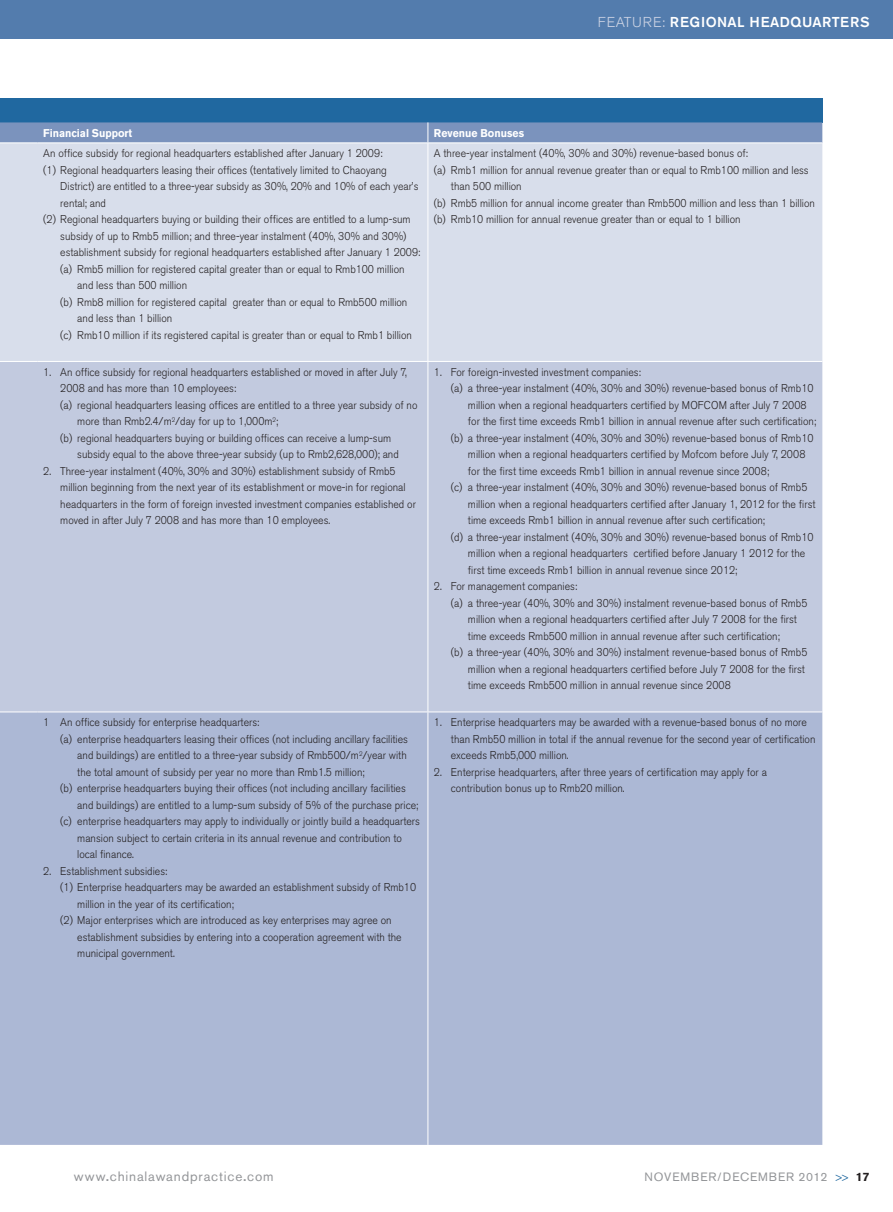
<style>
.page{position:relative;width:893px;height:1212px;background:#fff}
.page>*{position:absolute;margin:0;border:0;box-sizing:border-box;transform-origin:0 0}
.t1{font:500 14.25px "Akzidenz Grotesk BE";letter-spacing:.03em;color:#fff}
.t2{font:13.5px "Akzidenz Grotesk BE";letter-spacing:.06em;color:#939598}
.t3{font:12px "Akzidenz Grotesk BE";letter-spacing:.07em;color:#939598}
.t4{font:300 11.25px/16.5px "Akzidenz Grotesk BE";color:#231f20;scale:.93 1}
.t5{font:700 11.25px "Akzidenz Grotesk BE";color:#fff;scale:.93 1}
.s1{font-weight:300;color:#ccd3e4}
.s2{font-weight:500}
.s3{font-size:9px;color:#2068a0}
.s4{font-weight:700;color:#231f20}
</style>
<div class="page">
<div style="left:0;top:0;width:893px;height:38px;background:#537cad"></div>
<div style="left:0;top:98px;width:822px;height:24px;background:#2068a0"></div>
<div style="left:0;top:143px;width:822px;height:218px;background:#d8deeb"></div>
<div style="left:0;top:362px;width:822px;height:349px;background:#c2cadf"></div>
<div style="left:0;top:712px;width:822px;height:433px;background:#acb8d5"></div>
<div style="left:0;top:122px;width:822px;height:20px;background:#7b93bd"></div>
<hr style="left:428px;top:143px;width:1px;height:218px;background:#fff">
<hr style="left:428px;top:362px;width:1px;height:349px;background:#fff">
<hr style="left:428px;top:712px;width:1px;height:433px;background:#fff">
<p class="t1" style="left:598px;top:13px;width:273px"><span class="s1">Feature:</span> REGIONAL HEADQUARTERS</p>
<p class="t5" style="left:43px;top:126px;width:97px">Financial Support</p>
<p class="t5" style="left:434px;top:126px;width:99px">Revenue Bonuses</p>
<p class="t4" style="left:43px;top:145px;width:366px">An office subsidy for regional headquarters established after January 1 2009:</p>
<p class="t4" style="left:43px;top:162px;width:371px">(1) Regional headquarters leasing their offices (tentatively limited to Chaoyang</p>
<p class="t4" style="left:60px;top:178px;width:387px">District) are entitled to a three-year subsidy as 30%, 20% and 10% of each year’s</p>
<p class="t4" style="left:60px;top:195px;width:51px">rental; and</p>
<p class="t4" style="left:43px;top:211px;width:397px">(2) Regional headquarters buying or building their offices are entitled to a lump-sum</p>
<p class="t4" style="left:60px;top:228px;width:374px">subsidy of up to Rmb5 million; and three-year instalment (40%, 30% and 30%)</p>
<p class="t4" style="left:60px;top:244px;width:389px">establishment subsidy for regional headquarters established after January 1 2009:</p>
<p class="t4" style="left:60px;top:261px;width:372px">(a) Rmb5 million for registered capital greater than or equal to Rmb100 million</p>
<p class="t4" style="left:77px;top:277px;width:120px">and less than 500 million</p>
<p class="t4" style="left:60px;top:294px;width:375px">(b) Rmb8 million for registered capital greater than or equal to Rmb500 million</p>
<p class="t4" style="left:77px;top:310px;width:104px">and less than 1 billion</p>
<p class="t4" style="left:60px;top:327px;width:380px">(c) Rmb10 million if its registered capital is greater than or equal to Rmb1 billion</p>
<p class="t4" style="left:434px;top:145px;width:339px">A three-year instalment (40%, 30% and 30%) revenue-based bonus of:</p>
<p class="t4" style="left:434px;top:162px;width:404px">(a) Rmb1 million for annual revenue greater than or equal to Rmb100 million and less</p>
<p class="t4" style="left:451px;top:178px;width:78px">than 500 million</p>
<p class="t4" style="left:434px;top:195px;width:411px">(b) Rmb5 million for annual income greater than Rmb500 million and less than 1 billion</p>
<p class="t4" style="left:434px;top:211px;width:331px">(b) Rmb10 million for annual revenue greater than or equal to 1 billion</p>
<p class="t4" style="left:43px;top:364px;width:392px">1. An office subsidy for regional headquarters established or moved in after July 7,</p>
<p class="t4" style="left:60px;top:380px;width:191px">2008 and has more than 10 employees:</p>
<p class="t4" style="left:60px;top:397px;width:386px">(a) regional headquarters leasing offices are entitled to a three year subsidy of no</p>
<p class="t4" style="left:77px;top:413px;width:218px">more than Rmb2.4/m<sup>2</sup>/day for up to 1,000m<sup>2</sup>;</p>
<p class="t4" style="left:60px;top:430px;width:357px">(b) regional headquarters buying or building offices can receive a lump-sum</p>
<p class="t4" style="left:77px;top:446px;width:347px">subsidy equal to the above three-year subsidy (up to Rmb2,628,000); and</p>
<p class="t4" style="left:60px;top:463px;width:384px;text-indent:-17px">2. Three-year instalment (40%, 30% and 30%) establishment subsidy of Rmb5 million beginning from the next year of its establishment or move-in for regional headquarters in the form of foreign invested investment companies established or moved in after July 7 2008 and has more than 10 employees.</p>
<p class="t4" style="left:43px;top:714px;width:234px">1 An office subsidy for enterprise headquarters:</p>
<p class="t4" style="left:60px;top:731px;width:375px">(a) enterprise headquarters leasing their offices (not including ancillary facilities</p>
<p class="t4" style="left:77px;top:747px;width:356px">and buildings) are entitled to a three-year subsidy of Rmb500/m<sup>2</sup>/year with</p>
<p class="t4" style="left:77px;top:764px;width:310px">the total amount of subsidy per year no more than Rmb1.5 million;</p>
<p class="t4" style="left:60px;top:780px;width:373px">(b) enterprise headquarters buying their offices (not including ancillary facilities</p>
<p class="t4" style="left:77px;top:797px;width:368px">and buildings) are entitled to a lump-sum subsidy of 5% of the purchase price;</p>
<p class="t4" style="left:60px;top:813px;width:388px">(c) enterprise headquarters may apply to individually or jointly build a headquarters</p>
<p class="t4" style="left:77px;top:830px;width:351px">mansion subject to certain criteria in its annual revenue and contribution to</p>
<p class="t4" style="left:77px;top:846px;width:62px">local finance.</p>
<p class="t4" style="left:43px;top:863px;width:135px">2. Establishment subsidies:</p>
<p class="t4" style="left:60px;top:879px;width:384px">(1) Enterprise headquarters may be awarded an establishment subsidy of Rmb10</p>
<p class="t4" style="left:77px;top:896px;width:170px">million in the year of its certification;</p>
<p class="t4" style="left:60px;top:912px;width:358px">(2) Major enterprises which are introduced as key enterprises may agree on</p>
<p class="t4" style="left:77px;top:929px;width:350px">establishment subsidies by entering into a cooperation agreement with the</p>
<p class="t4" style="left:77px;top:945px;width:106px">municipal government.</p>
<p class="t4" style="left:434px;top:364px;width:224px">1. For foreign-invested investment companies:</p>
<p class="t4" style="left:451px;top:380px;width:391px">(a) a three-year instalment (40%, 30% and 30%) revenue-based bonus of Rmb10</p>
<p class="t4" style="left:468px;top:397px;width:366px">million when a regional headquarters certified by MOFCOM after July 7 2008</p>
<p class="t4" style="left:468px;top:413px;width:376px">for the first time exceeds Rmb1 billion in annual revenue after such certification;</p>
<p class="t4" style="left:451px;top:430px;width:391px">(b) a three-year instalment (40%, 30% and 30%) revenue-based bonus of Rmb10</p>
<p class="t4" style="left:468px;top:446px;width:364px">million when a regional headquarters certified by Mofcom before July 7, 2008</p>
<p class="t4" style="left:468px;top:463px;width:325px">for the first time exceeds Rmb1 billion in annual revenue since 2008;</p>
<p class="t4" style="left:451px;top:479px;width:385px">(c) a three-year instalment (40%, 30% and 30%) revenue-based bonus of Rmb5</p>
<p class="t4" style="left:468px;top:496px;width:375px">million when a regional headquarters certified after January 1, 2012 for the first</p>
<p class="t4" style="left:468px;top:512px;width:321px">time exceeds Rmb1 billion in annual revenue after such certification;</p>
<p class="t4" style="left:451px;top:529px;width:391px">(d) a three-year instalment (40%, 30% and 30%) revenue-based bonus of Rmb10</p>
<p class="t4" style="left:468px;top:545px;width:364px">million when a regional headquarters certified before January 1 2012 for the</p>
<p class="t4" style="left:468px;top:562px;width:291px">first time exceeds Rmb1 billion in annual revenue since 2012;</p>
<p class="t4" style="left:434px;top:578px;width:156px">2. For management companies:</p>
<p class="t4" style="left:451px;top:595px;width:385px">(a) a three-year (40%, 30% and 30%) instalment revenue-based bonus of Rmb5</p>
<p class="t4" style="left:468px;top:611px;width:355px">million when a regional headquarters certified after July 7 2008 for the first</p>
<p class="t4" style="left:468px;top:628px;width:337px">time exceeds Rmb500 million in annual revenue after such certification;</p>
<p class="t4" style="left:451px;top:644px;width:385px">(b) a three-year (40%, 30% and 30%) instalment revenue-based bonus of Rmb5</p>
<p class="t4" style="left:468px;top:661px;width:364px">million when a regional headquarters certified before July 7 2008 for the first</p>
<p class="t4" style="left:468px;top:677px;width:284px">time exceeds Rmb500 million in annual revenue since 2008</p>
<p class="t4" style="left:451px;top:714px;width:393px;text-indent:-17px">1. Enterprise headquarters may be awarded with a revenue-based bonus of no more than Rmb50 million in total if the annual revenue for the second year of certification exceeds Rmb5,000 million.</p>
<p class="t4" style="left:451px;top:764px;width:341px;text-indent:-17px">2. Enterprise headquarters, after three years of certification may apply for a contribution bonus up to Rmb20 million.</p>
<p class="t2" style="left:74px;top:1168px;width:201px">www<span class="s2">.</span>chinalawandpractice<span class="s2">.</span>com</p>
<p class="t3" style="left:644px;top:1170px;width:227px">November/December 2012 <span class="s3">&gt;&gt;</span> <span class="s4">17</span></p>
</div>
